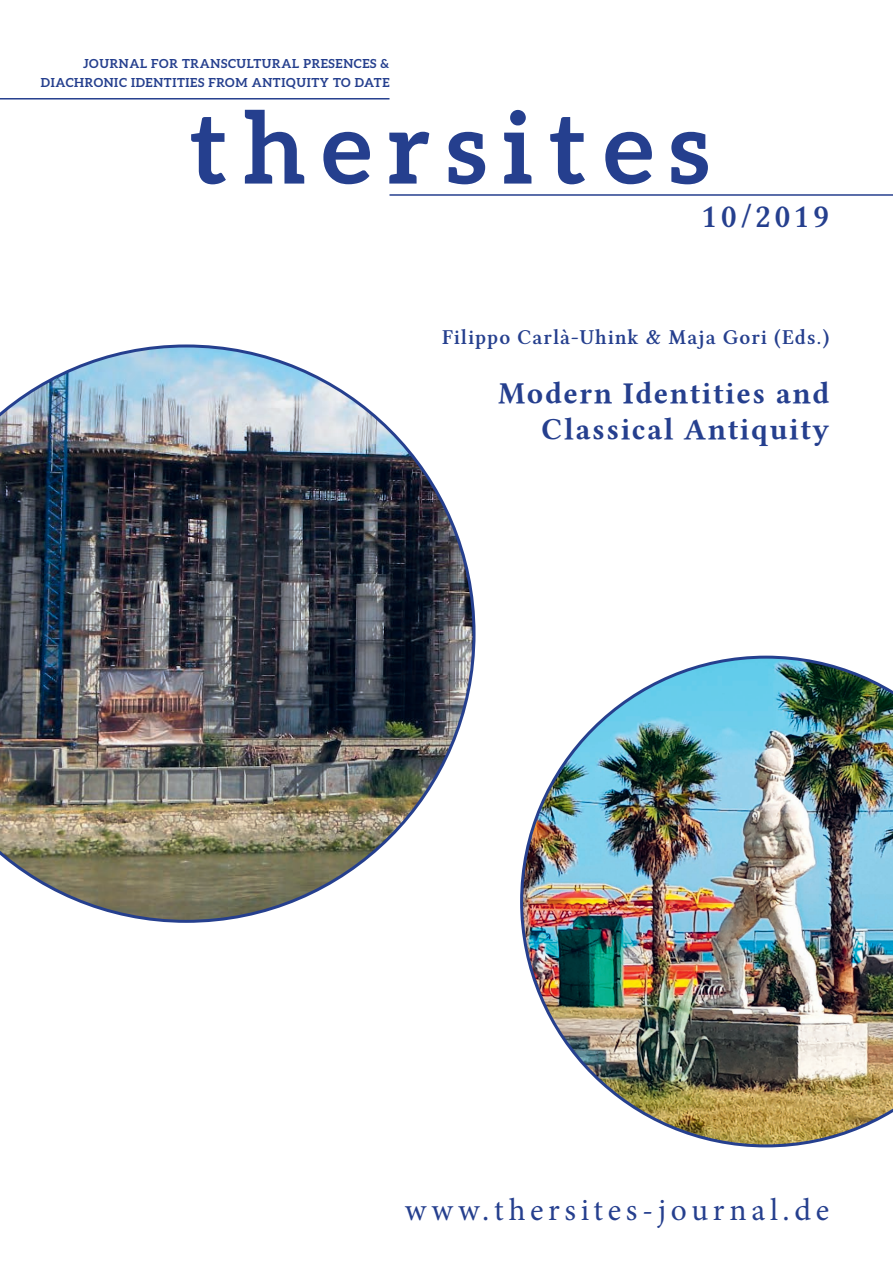
<style>
.page{position:relative;width:893px;height:1263px;background:#fff}
.page>*{position:absolute;margin:0;border:0;box-sizing:border-box;transform-origin:0 0}
.t1{font:700 99.3px "Aleo";color:#253f8e}
.t2{font:33px "Linux Libertine GZ";letter-spacing:.095em;color:#253f8e}
.t3{font:31.5px "Minion Pro";letter-spacing:.15em;color:#253f8e}
.t4{font:30px/36px "Linux Libertine GB";letter-spacing:.05em;color:#253f8e;text-align:right}
.t5{font:21px "Linux Libertine GZ";letter-spacing:.05em;color:#253f8e}
.t6{font:700 12.45px/19.5px "Aleo";letter-spacing:.05em;color:#253f8e;text-align:right}
</style>
<div class="page">
<hr style="left:0;top:98px;width:389px;height:2px;background:#253f8e">
<hr style="left:389px;top:194px;width:504px;height:2px;background:#253f8e">
<img style="left:0;top:344px;width:475px;height:579px">
<img style="left:520px;top:656px;width:373px;height:491px">
<p class="t6" style="left:41px;top:53px;width:350px">JOURNAL FOR TRANSCULTURAL PRESENCES &amp;<br>DIACHRONIC IDENTITIES FROM ANTIQUITY TO DATE</p>
<h1 class="t1" style="left:190px;top:91px;width:521px">THERSITES</h1>
<h2 class="t2" style="left:701px;top:197px;width:129px">10/2019</h2>
<h3 class="t5" style="left:442px;top:325px;width:389px">Filippo Carlà-Uhink &amp; Maja Gori (Eds.)</h3>
<h3 class="t4" style="left:498px;top:375px;width:332px">Modern Identities and<br>Classical Antiquity</h3>
<h3 class="t3" style="left:405px;top:1189px;width:426px">www.thersites-journal.de</h3>
</div>
